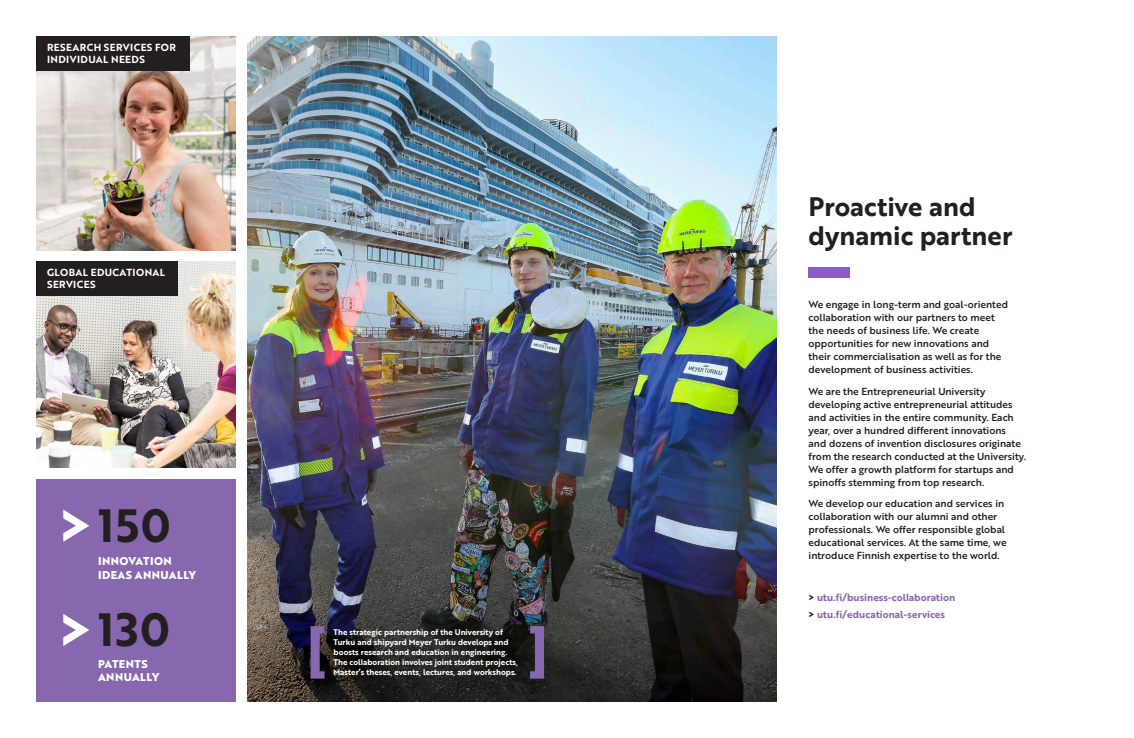
<style>
.page{position:relative;width:1134px;height:738px;background:#fff}
.page>*{position:absolute;margin:0;border:0;box-sizing:border-box;transform-origin:0 0}
.t1{font:45.4px "Brother 1816 Bold";letter-spacing:.04em;color:#231f20}
.t2{font:26px/28px "Brother 1816 Bold";color:#231f20}
.t3{font:700 11px "Brother 1816 Extra";letter-spacing:.04em;color:#fff}
.Leipäteksti_9_12{font:10px/13px "Brother 1816 Medium";color:#231f20}
.Leipäteksti_9_12-2{font:10px/12px "Brother 1816 Bold";letter-spacing:.04em;color:#fff}
.Leipäteksti_9_12-3{font:10px "Brother 1816 Bold";color:#8768ae}
.Leipäteksti_9_12-4{font:8px/10px "Brother 1816 Bold";color:#fff}
.s1{color:#231f20}
</style>
<div class="page">
<div style="left:36px;top:479px;width:200px;height:222px;background:#8768ae"></div>
<img style="left:247px;top:36px;width:530px;height:483px">
<img style="left:247px;top:519px;width:530px;height:182px">
<svg style="left:530px;top:625px;width:14px;height:53px"></svg>
<svg style="left:311px;top:625px;width:14px;height:53px"></svg>
<svg style="left:63px;top:509px;width:26px;height:32px"></svg>
<svg style="left:63px;top:614px;width:26px;height:31px"></svg>
<div style="left:808px;top:267px;width:42px;height:11px;background:#8b5dcb"></div>
<img style="left:36px;top:36px;width:200px;height:214px">
<img style="left:36px;top:261px;width:200px;height:206px">
<div style="left:36px;top:36px;width:153px;height:34px;background:#231f20"></div>
<div style="left:36px;top:261px;width:142px;height:34px;background:#231f20"></div>
<p class="Leipäteksti_9_12-2" style="left:47px;top:41px;width:130px">RESEARCH SERVICES FOR<br>INDIVIDUAL NEEDS</p>
<p class="Leipäteksti_9_12-2" style="left:47px;top:266px;width:120px">GLOBAL EDUCATIONAL<br>SERVICES</p>
<p class="t1" style="left:98px;top:490px;width:74px">150</p>
<p class="t3" style="left:98px;top:552px;width:75px">INNOVATION</p>
<p class="t3" style="left:98px;top:565px;width:99px">IDEAS ANNUALLY</p>
<p class="t1" style="left:98px;top:594px;width:74px">130</p>
<p class="t3" style="left:98px;top:655px;width:51px">PATENTS</p>
<p class="t3" style="left:98px;top:668px;width:63px">ANNUALLY</p>
<p class="Leipäteksti_9_12-4" style="left:334px;top:626px;width:186px">The strategic partnership of the University of Turku and shipyard Meyer Turku develops and boosts research and education in engineering.<br>The collaboration involves joint student projects, Master’s theses, events, lectures, and workshops.</p>
<p class="t2" style="left:808px;top:192px;width:205px">Proactive and dynamic partner</p>
<p class="Leipäteksti_9_12" style="left:808px;top:297px;width:201px">We engage in long-term and goal-oriented collaboration with our partners to meet the needs of business life. We create opportunities for new innovations and their commercialisation as well as for the development of business activities.</p>
<p class="Leipäteksti_9_12" style="left:808px;top:384px;width:219px">We are the Entrepreneurial University developing active entrepreneurial attitudes and activities in the entire community. Each year, over a hundred different innovations and dozens of invention disclosures originate from the research conducted at the University.<br>We offer a growth platform for startups and spinoffs stemming from top research.</p>
<p class="Leipäteksti_9_12" style="left:808px;top:496px;width:200px">We develop our education and services in collaboration with our alumni and other professionals. We offer responsible global educational services. At the same time, we introduce Finnish expertise to the world.</p>
<p class="Leipäteksti_9_12-3" style="left:808px;top:589px;width:148px"><span class="s1">&gt;</span> utu.fi/business-collaboration</p>
<p class="Leipäteksti_9_12-3" style="left:808px;top:606px;width:138px"><span class="s1">&gt;</span> utu.fi/educational-services</p>
</div>
